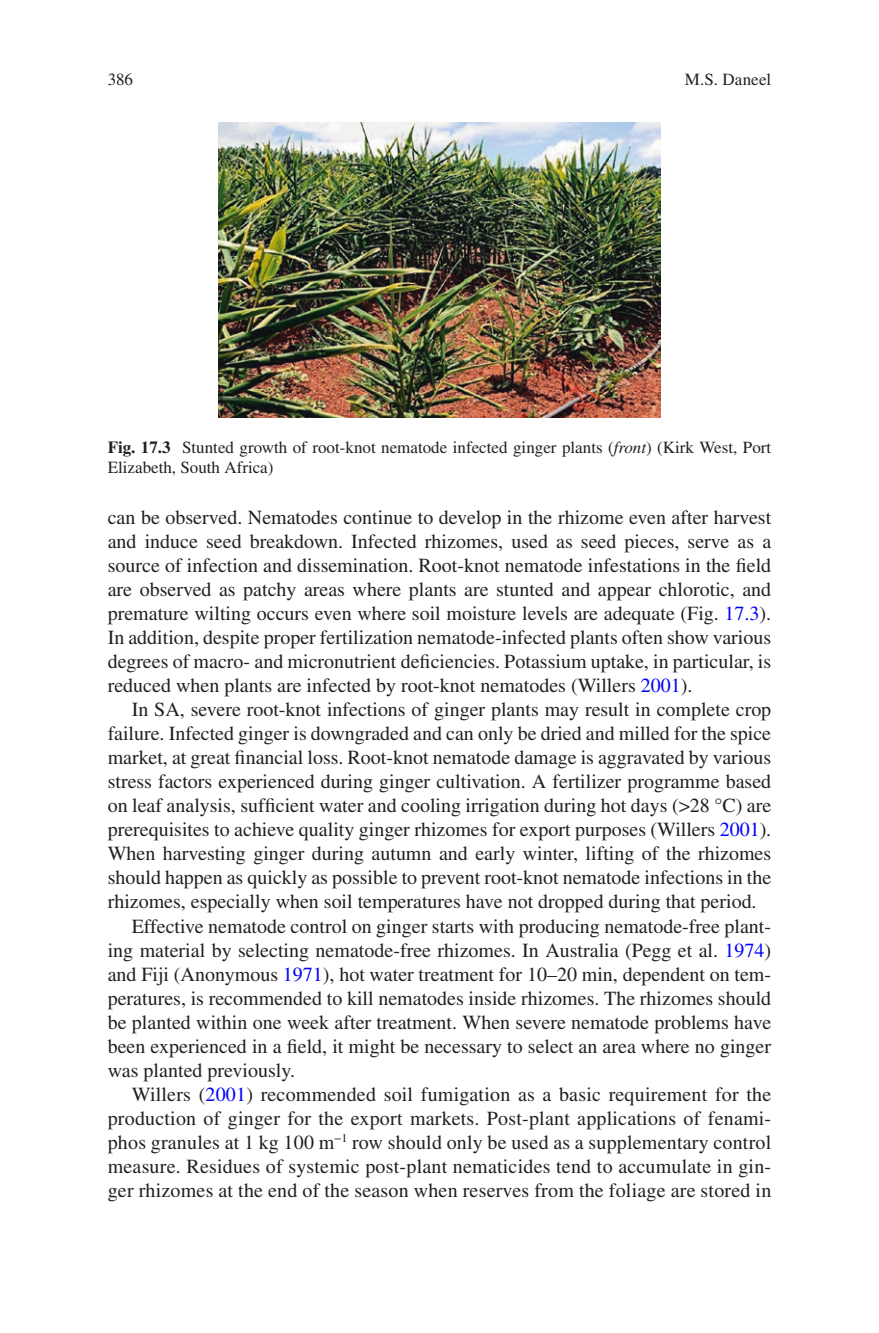
<style>
.page{position:relative;width:879px;height:1333px;background:#fff}
.page>*{position:absolute;margin:0;border:0;box-sizing:border-box;transform-origin:0 0}
.t1{font:20px/24px "Fkhgfn Times";color:#231f20;text-align:justify}
.t2{font:17px/20px "Fkhgfn Times";color:#231f20}
.t3{font:17px "Brfqlf Times";letter-spacing:.005em;color:#231f20}
.s1{font-family:"Rbbwkd Times";font-weight:700}
.s2{font-family:"Rjbhff Times";font-style:italic}
.s3{color:#0000fa}
</style>
<div class="page">
<img style="left:218px;top:122px;width:443px;height:295px">
<p class="t2" style="left:108px;top:69px;width:27px">386</p>
<p class="t3" style="left:685px;top:70px;width:88px">M.S. Daneel</p>
<p class="t2" style="left:108px;top:437px;width:665px"><span class="s1">Fig. 17.3</span> Stunted growth of root-knot nematode infected ginger plants (<span class="s2">front</span>) (Kirk West, Port<br>Elizabeth, South Africa)</p>
<p class="t1" style="left:108px;top:505px;width:665px">can be observed. Nematodes continue to develop in the rhizome even after harvest and induce seed breakdown. Infected rhizomes, used as seed pieces, serve as a source of infection and dissemination. Root-knot nematode infestations in the field are observed as patchy areas where plants are stunted and appear chlorotic, and premature wilting occurs even where soil moisture levels are adequate (Fig. <span class="s3">17.3</span>).<br>In addition, despite proper fertilization nematode-infected plants often show various degrees of macro- and micronutrient deficiencies. Potassium uptake, in particular, is reduced when plants are infected by root-knot nematodes (Willers <span class="s3">2001</span>).</p>
<p class="t1" style="left:132px;top:697px;width:641px">In SA, severe root-knot infections of ginger plants may result in complete crop</p>
<p class="t1" style="left:108px;top:721px;width:665px">failure. Infected ginger is downgraded and can only be dried and milled for the spice</p>
<p class="t1" style="left:108px;top:745px;width:665px">market, at great financial loss. Root-knot nematode damage is aggravated by various</p>
<p class="t1" style="left:108px;top:769px;width:665px">stress factors experienced during ginger cultivation. A fertilizer programme based</p>
<p class="t1" style="left:108px;top:793px;width:665px">on leaf analysis, sufficient water and cooling irrigation during hot days (&gt;28 °C) are</p>
<p class="t1" style="left:108px;top:817px;width:665px">prerequisites to achieve quality ginger rhizomes for export purposes (Willers <span class="s3">2001</span>).</p>
<p class="t1" style="left:108px;top:841px;width:665px">When harvesting ginger during autumn and early winter, lifting of the rhizomes</p>
<p class="t1" style="left:108px;top:865px;width:665px">should happen as quickly as possible to prevent root-knot nematode infections in the</p>
<p class="t1" style="left:108px;top:889px;width:650px">rhizomes, especially when soil temperatures have not dropped during that period.</p>
<p class="t1" style="left:132px;top:913px;width:641px">Effective nematode control on ginger starts with producing nematode-free plant-</p>
<p class="t1" style="left:108px;top:937px;width:665px">ing material by selecting nematode-free rhizomes. In Australia (Pegg et al. <span class="s3">1974</span>)</p>
<p class="t1" style="left:108px;top:961px;width:665px">and Fiji (Anonymous <span class="s3">1971</span>), hot water treatment for 10–20 min, dependent on tem-</p>
<p class="t1" style="left:108px;top:985px;width:665px">peratures, is recommended to kill nematodes inside rhizomes. The rhizomes should</p>
<p class="t1" style="left:108px;top:1009px;width:665px">be planted within one week after treatment. When severe nematode problems have</p>
<p class="t1" style="left:108px;top:1033px;width:665px">been experienced in a field, it might be necessary to select an area where no ginger</p>
<p class="t1" style="left:108px;top:1057px;width:189px">was planted previously.</p>
<p class="t1" style="left:132px;top:1081px;width:641px">Willers (<span class="s3">2001</span>) recommended soil fumigation as a basic requirement for the</p>
<p class="t1" style="left:108px;top:1105px;width:665px">production of ginger for the export markets. Post-plant applications of fenami-</p>
<p class="t1" style="left:108px;top:1129px;width:665px">phos granules at 1 kg 100 m<sup>−1</sup> row should only be used as a supplementary control</p>
<p class="t1" style="left:108px;top:1153px;width:665px">measure. Residues of systemic post-plant nematicides tend to accumulate in gin-</p>
<p class="t1" style="left:108px;top:1177px;width:665px">ger rhizomes at the end of the season when reserves from the foliage are stored in</p>
</div>
